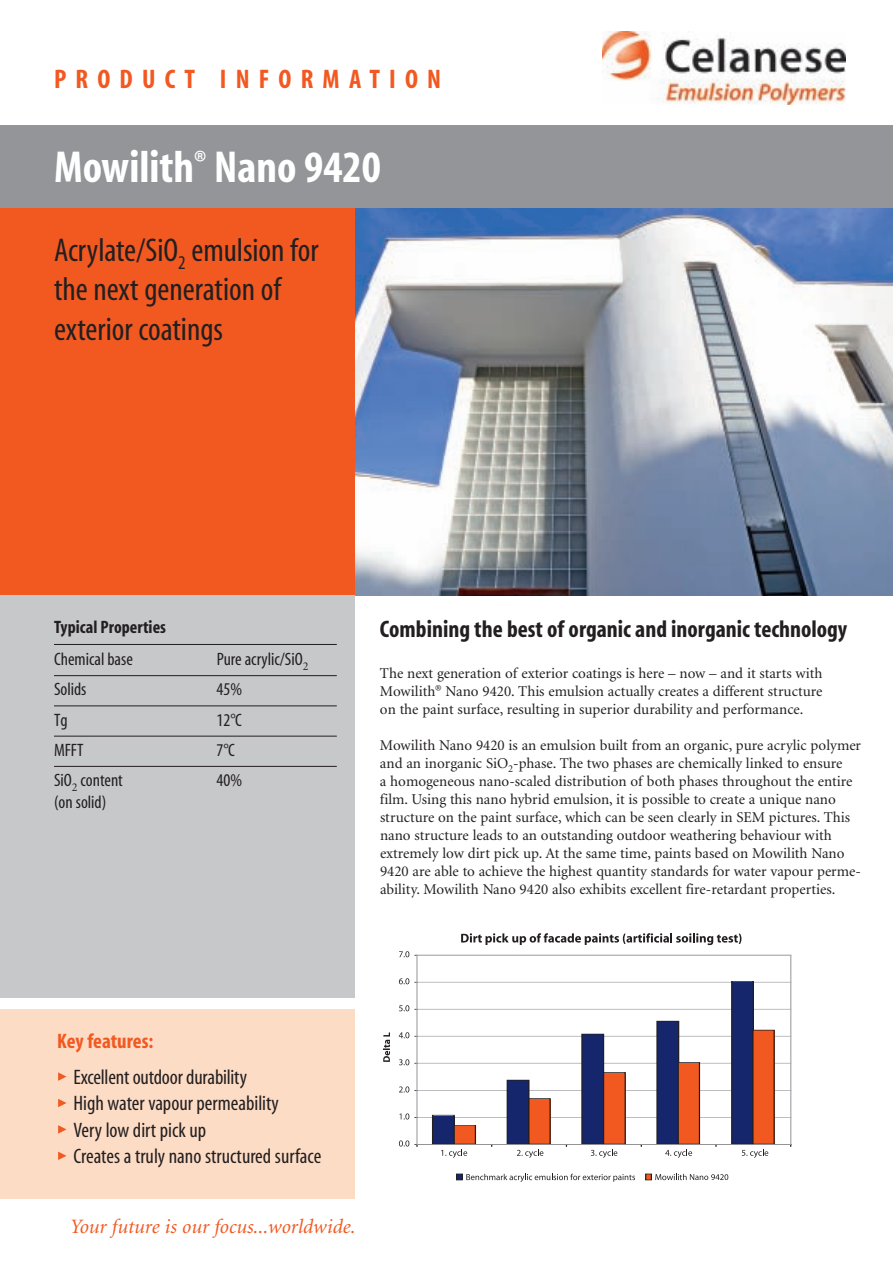
<style>
.page{position:relative;width:893px;height:1263px;background:#fff}
.page>*{position:absolute;margin:0;border:0;box-sizing:border-box;transform-origin:0 0}
.t1{font:700 condensed 45px "Myriad";color:#fff}
.t2{font:condensed 33px/39.6px "Myriad";color:#231f20}
.t3{font:700 condensed 27px "Myriad";letter-spacing:.34em;color:#f15921}
.t4{font:700 condensed 24px "Myriad";color:#231f20}
.t5{font:condensed 21px/26.4px "Myriad";color:#231f20}
.t6{font:700 condensed 21px "Myriad";color:#f15921}
.t7{font:italic 20.4px "Minion";color:#f15921}
.t8{font:condensed 18px "Myriad";color:#231f20}
.t9{font:700 condensed 18px "Myriad";color:#231f20}
.t10{font:15px/18px "Minion";color:#231f20;text-align:justify}
</style>
<div class="page">
<img style="left:355px;top:208px;width:538px;height:387px">
<div style="left:0;top:593px;width:355px;height:405px;background:#c7c8ca"></div>
<div style="left:0;top:208px;width:355px;height:387px;background:#f15921"></div>
<div style="left:0;top:125px;width:893px;height:83px;background:#939598"></div>
<hr style="left:54px;top:644px;width:283px;height:1px;background:#231f20">
<hr style="left:54px;top:675px;width:283px;height:1px;background:#231f20">
<hr style="left:54px;top:705px;width:283px;height:1px;background:#231f20">
<hr style="left:54px;top:736px;width:283px;height:1px;background:#231f20">
<hr style="left:54px;top:766px;width:283px;height:1px;background:#231f20">
<div style="left:0;top:1009px;width:355px;height:190px;background:#fddcc5"></div>
<svg style="left:58px;top:1151px;width:9px;height:9px"></svg>
<svg style="left:58px;top:1125px;width:9px;height:8px"></svg>
<svg style="left:58px;top:1099px;width:9px;height:8px"></svg>
<svg style="left:58px;top:1072px;width:9px;height:9px"></svg>
<hr style="left:417px;top:1117px;width:374px;height:1px;background:#a8a9ad">
<hr style="left:417px;top:1090px;width:374px;height:1px;background:#a8a9ad">
<hr style="left:417px;top:1063px;width:374px;height:1px;background:#a8a9ad">
<hr style="left:417px;top:1036px;width:374px;height:1px;background:#a8a9ad">
<hr style="left:417px;top:1009px;width:374px;height:1px;background:#a8a9ad">
<hr style="left:417px;top:982px;width:374px;height:1px;background:#a8a9ad">
<div style="left:433px;top:1115px;width:21px;height:29px;background:#16266c"></div>
<div style="left:432px;top:1115px;width:22px;height:29px;border:1px solid #231f20"></div>
<div style="left:508px;top:1080px;width:21px;height:64px;background:#16266c"></div>
<div style="left:507px;top:1080px;width:22px;height:64px;border:1px solid #231f20"></div>
<div style="left:582px;top:1034px;width:22px;height:110px;background:#16266c"></div>
<div style="left:582px;top:1034px;width:22px;height:110px;border:1px solid #231f20"></div>
<div style="left:657px;top:1021px;width:22px;height:123px;background:#16266c"></div>
<div style="left:657px;top:1021px;width:22px;height:123px;border:1px solid #231f20"></div>
<div style="left:732px;top:982px;width:21px;height:162px;background:#16266c"></div>
<div style="left:731px;top:981px;width:23px;height:163px;border:1px solid #231f20"></div>
<div style="left:454px;top:1126px;width:22px;height:18px;background:#f15921"></div>
<div style="left:454px;top:1125px;width:22px;height:19px;border:1px solid #231f20"></div>
<div style="left:529px;top:1099px;width:21px;height:45px;background:#f15921"></div>
<div style="left:604px;top:1073px;width:21px;height:71px;background:#f15921"></div>
<div style="left:603px;top:1072px;width:22px;height:72px;border:1px solid #231f20"></div>
<div style="left:679px;top:1063px;width:21px;height:81px;background:#f15921"></div>
<div style="left:678px;top:1062px;width:22px;height:82px;border:1px solid #231f20"></div>
<div style="left:753px;top:1030px;width:22px;height:114px;background:#f15921"></div>
<svg style="left:461px;top:933px;width:280px;height:12px"></svg>
<svg style="left:399px;top:1140px;width:10px;height:6px"></svg>
<svg style="left:399px;top:1113px;width:10px;height:6px"></svg>
<svg style="left:399px;top:1086px;width:10px;height:6px"></svg>
<svg style="left:399px;top:1059px;width:10px;height:6px"></svg>
<svg style="left:399px;top:1032px;width:10px;height:6px"></svg>
<svg style="left:399px;top:1005px;width:10px;height:6px"></svg>
<svg style="left:399px;top:978px;width:10px;height:6px"></svg>
<svg style="left:399px;top:951px;width:10px;height:6px"></svg>
<svg style="left:441px;top:1149px;width:26px;height:9px"></svg>
<svg style="left:517px;top:1149px;width:26px;height:9px"></svg>
<svg style="left:591px;top:1149px;width:26px;height:9px"></svg>
<svg style="left:665px;top:1149px;width:27px;height:9px"></svg>
<svg style="left:742px;top:1149px;width:26px;height:9px"></svg>
<div style="left:456px;top:1174px;width:7px;height:6px;border:1px solid #231f20"></div>
<div style="left:645px;top:1174px;width:7px;height:6px;border:1px solid #231f20"></div>
<svg style="left:457px;top:1174px;width:178px;height:8px"></svg>
<svg style="left:383px;top:1032px;width:7px;height:30px"></svg>
<div style="left:417px;top:955px;width:374px;height:190px;border:1px solid #a8a9ad"></div>
<svg style="left:646px;top:1174px;width:82px;height:6px"></svg>
<img style="left:602px;top:32px;width:243px;height:73px">
<h3 class="t3" style="left:54px;top:70px;width:389px">PRODUCT INFORMATION</h3>
<h1 class="t1" style="left:54px;top:152px;width:328px">Mowilith<sup>®</sup> Nano 9420</h1>
<h2 class="t2" style="left:54px;top:233px;width:266px">Acrylate/SiO<sub>2</sub> emulsion for the next generation of exterior coatings</h2>
<p class="t9" style="left:54px;top:621px;width:114px">Typical Properties</p>
<p class="t8" style="left:54px;top:653px;width:80px">Chemical base</p>
<p class="t8" style="left:217px;top:653px;width:93px">Pure acrylic/SiO<sub>2</sub></p>
<p class="t8" style="left:54px;top:683px;width:34px">Solids</p>
<p class="t8" style="left:217px;top:683px;width:27px">45%</p>
<p class="t8" style="left:54px;top:713px;width:15px">Tg</p>
<p class="t8" style="left:217px;top:713px;width:27px">12°C</p>
<p class="t8" style="left:54px;top:744px;width:31px">MFFT</p>
<p class="t8" style="left:217px;top:744px;width:20px">7°C</p>
<p class="t8" style="left:54px;top:774px;width:70px">SiO<sub>2</sub> content</p>
<p class="t8" style="left:217px;top:774px;width:27px">40%</p>
<p class="t8" style="left:54px;top:795px;width:54px">(on solid)</p>
<h3 class="t4" style="left:380px;top:621px;width:469px">Combining the best of organic and inorganic technology</h3>
<p class="t10" style="left:380px;top:665px;width:444px">The next generation of exterior coatings is here – now – and it starts with Mowilith<sup>®</sup> Nano 9420. This emulsion actually creates a different structure on the paint surface, resulting in superior durability and performance.</p>
<p class="t10" style="left:380px;top:737px;width:483px;text-align:left">Mowilith Nano 9420 is an emulsion built from an organic, pure acrylic polymer and an inorganic SiO<sub>2</sub>-phase. The two phases are chemically linked to ensure<br>a homogeneous nano-scaled distribution of both phases throughout the entire film. Using this nano hybrid emulsion, it is possible to create a unique nano structure on the paint surface, which can be seen clearly in SEM pictures. This nano structure leads to an outstanding outdoor weathering behaviour with extremely low dirt pick up. At the same time, paints based on Mowilith Nano 9420 are able to achieve the highest quantity standards for water vapour perme&shy;ability. Mowilith Nano 9420 also exhibits excellent fire-retardant properties.</p>
<h3 class="t6" style="left:57px;top:1034px;width:98px">Key features:</h3>
<h3 class="t5" style="left:73px;top:1065px;width:249px">Excellent outdoor durability<br>High water vapour permeability<br>Very low dirt pick up<br>Creates a truly nano structured surface</h3>
<h3 class="t7" style="left:70px;top:1218px;width:287px">Your future is our focus...worldwide.</h3>
</div>
